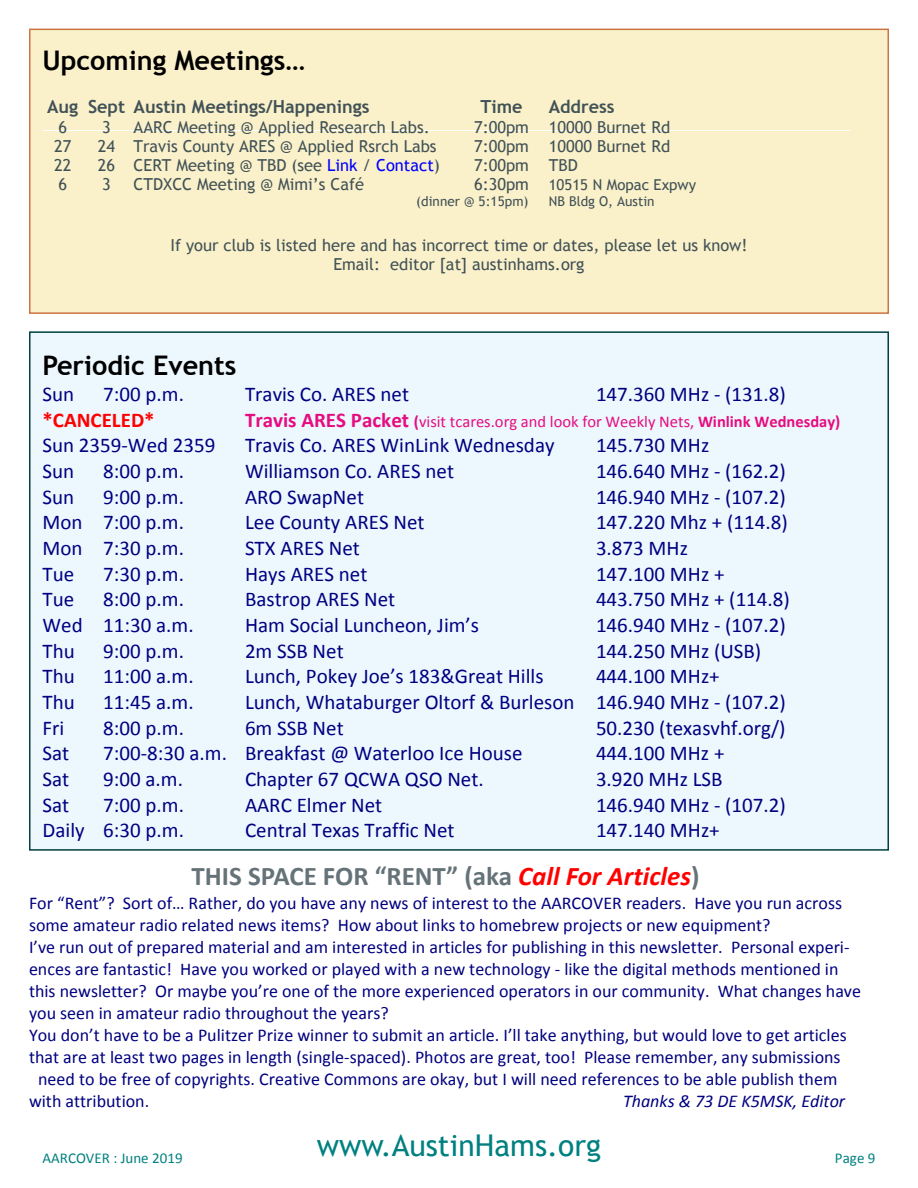
<style>
.page{position:relative;width:918px;height:1188px;background:#fff}
.page>*{position:absolute;margin:0;border:0;box-sizing:border-box;transform-origin:0 0}
.t1{font:30px "Trebuchet MS";color:#008080}
.t2{font:700 27px "Calibri";color:#657379}
.t3{font:700 27px "Trebuchet MS";color:#000}
.t4{font:21px "Calibri";color:#000080}
.t5{font:700 21px "Calibri";color:#f00}
.t6{font:18px "Calibri";color:#000080}
.t7{font:700 18px "Trebuchet MS";color:#415156}
.t8{font:italic 18px "Calibri";color:#000080}
.t9{font:16.5px/19.2px "Trebuchet MS";color:#415156;text-align:center}
.t10{font:16.5px "Calibri";color:#e60c80}
.t11{font:15px "Calibri";color:#008080}
.t12{font:15px "Trebuchet MS";color:#415156}
.t13{font:13.5px "Trebuchet MS";color:#415156}
.s1{color:#00f}
.s2{font-size:16.5px}
.s3{font-weight:700;font-size:21px}
.s4{font-weight:700}
.s5{font-style:italic;color:#f00}
</style>
<div class="page">
<div style="left:29px;top:29px;width:860px;height:285px;background:#faf1ca;border:2px solid #cc7543"></div>
<hr style="left:43px;top:130px;width:807px;height:1px;background:#fff">
<div style="left:29px;top:331px;width:860px;height:520px;background:#ecf7fe;border:2px solid #004040"></div>
<h2 class="t3" style="left:43px;top:50px;width:264px">Upcoming Meetings…</h2>
<p class="t7" style="left:47px;top:100px;width:324px">Aug Sept Austin Meetings/Happenings</p>
<p class="t7" style="left:480px;top:100px;width:44px">Time</p>
<p class="t7" style="left:549px;top:100px;width:67px">Address</p>
<p class="t9" style="left:58px;top:119px;width:10px">6</p>
<p class="t9" style="left:102px;top:119px;width:10px">3</p>
<p class="t9" style="left:134px;top:119px;width:298px">AARC Meeting @ Applied Research Labs.</p>
<p class="t9" style="left:474px;top:119px;width:198px">7:00pm 10000 Burnet Rd</p>
<p class="t9" style="left:54px;top:138px;width:19px">27</p>
<p class="t9" style="left:98px;top:138px;width:340px">24 Travis County ARES @ Applied Rsrch Labs</p>
<p class="t9" style="left:474px;top:138px;width:198px">7:00pm 10000 Burnet Rd</p>
<p class="t9" style="left:54px;top:157px;width:19px">22</p>
<p class="t9" style="left:98px;top:157px;width:344px">26 CERT Meeting @ TBD (see <span class="s1">Link</span> / <span class="s1">Contact</span>)</p>
<p class="t9" style="left:474px;top:157px;width:105px">7:00pm TBD</p>
<p class="t9" style="left:58px;top:176px;width:10px">6</p>
<p class="t9" style="left:102px;top:176px;width:10px">3</p>
<p class="t9" style="left:134px;top:176px;width:232px">CTDXCC Meeting @ Mimi’s Café</p>
<p class="t12" style="left:474px;top:179px;width:224px"><span class="s2">6:30pm</span> 10515 N Mopac Expwy</p>
<p class="t13" style="left:416px;top:197px;width:114px">(dinner @ 5:15pm)</p>
<p class="t13" style="left:549px;top:197px;width:107px">NB Bldg O, Austin</p>
<p class="t9" style="left:170px;top:237px;width:579px">If your club is listed here and has incorrect time or dates, please let us know!<br>Email: editor [at] austinhams.org</p>
<h2 class="t3" style="left:43px;top:355px;width:196px">Periodic Events</h2>
<p class="t4" style="left:43px;top:385px;width:33px">Sun</p>
<p class="t4" style="left:103px;top:385px;width:82px">7:00 p.m.</p>
<p class="t4" style="left:245px;top:385px;width:166px">Travis Co. ARES net</p>
<p class="t4" style="left:596px;top:385px;width:191px">147.360 MHz - (131.8)</p>
<p class="t5" style="left:43px;top:411px;width:114px">*CANCELED*</p>
<p class="t10" style="left:245px;top:414px;width:597px"><span class="s3">Travis ARES Packet</span> <span class="s4">(</span>visit tcares.org and look for Weekly Nets, <span class="s4">Winlink Wednesday)</span></p>
<p class="t4" style="left:43px;top:437px;width:174px">Sun 2359-Wed 2359</p>
<p class="t4" style="left:245px;top:437px;width:311px">Travis Co. ARES WinLink Wednesday</p>
<p class="t4" style="left:596px;top:437px;width:115px">145.730 MHz</p>
<p class="t4" style="left:43px;top:462px;width:33px">Sun</p>
<p class="t4" style="left:103px;top:462px;width:82px">8:00 p.m.</p>
<p class="t4" style="left:245px;top:462px;width:211px">Williamson Co. ARES net</p>
<p class="t4" style="left:596px;top:462px;width:191px">146.640 MHz - (162.2)</p>
<p class="t4" style="left:43px;top:488px;width:33px">Sun</p>
<p class="t4" style="left:103px;top:488px;width:82px">9:00 p.m.</p>
<p class="t4" style="left:245px;top:488px;width:121px">ARO SwapNet</p>
<p class="t4" style="left:596px;top:488px;width:191px">146.940 MHz - (107.2)</p>
<p class="t4" style="left:43px;top:514px;width:143px">Mon 7:00 p.m.</p>
<p class="t4" style="left:245px;top:514px;width:181px">Lee County ARES Net</p>
<p class="t4" style="left:596px;top:514px;width:193px">147.220 Mhz + (114.8)</p>
<p class="t4" style="left:43px;top:539px;width:143px">Mon 7:30 p.m.</p>
<p class="t4" style="left:245px;top:539px;width:116px">STX ARES Net</p>
<p class="t4" style="left:596px;top:539px;width:94px">3.873 MHz</p>
<p class="t4" style="left:43px;top:565px;width:33px">Tue</p>
<p class="t4" style="left:103px;top:565px;width:82px">7:30 p.m.</p>
<p class="t4" style="left:245px;top:565px;width:124px">Hays ARES net</p>
<p class="t4" style="left:596px;top:565px;width:130px">147.100 MHz +</p>
<p class="t4" style="left:43px;top:591px;width:33px">Tue</p>
<p class="t4" style="left:103px;top:591px;width:82px">8:00 p.m.</p>
<p class="t4" style="left:245px;top:591px;width:152px">Bastrop ARES Net</p>
<p class="t4" style="left:596px;top:591px;width:195px">443.750 MHz + (114.8)</p>
<p class="t4" style="left:43px;top:616px;width:153px">Wed 11:30 a.m.</p>
<p class="t4" style="left:245px;top:616px;width:236px">Ham Social Luncheon, Jim’s</p>
<p class="t4" style="left:596px;top:616px;width:191px">146.940 MHz - (107.2)</p>
<p class="t4" style="left:43px;top:642px;width:34px">Thu</p>
<p class="t4" style="left:103px;top:642px;width:82px">9:00 p.m.</p>
<p class="t4" style="left:245px;top:642px;width:100px">2m SSB Net</p>
<p class="t4" style="left:596px;top:642px;width:167px">144.250 MHz (USB)</p>
<p class="t4" style="left:43px;top:668px;width:34px">Thu</p>
<p class="t4" style="left:103px;top:668px;width:92px">11:00 a.m.</p>
<p class="t4" style="left:245px;top:668px;width:300px">Lunch, Pokey Joe’s 183&amp;Great Hills</p>
<p class="t4" style="left:596px;top:668px;width:125px">444.100 MHz+</p>
<p class="t4" style="left:43px;top:693px;width:34px">Thu</p>
<p class="t4" style="left:103px;top:693px;width:92px">11:45 a.m.</p>
<p class="t4" style="left:245px;top:693px;width:542px">Lunch, Whataburger Oltorf &amp; Burleson 146.940 MHz - (107.2)</p>
<p class="t4" style="left:43px;top:719px;width:23px">Fri</p>
<p class="t4" style="left:103px;top:719px;width:82px">8:00 p.m.</p>
<p class="t4" style="left:245px;top:719px;width:100px">6m SSB Net</p>
<p class="t4" style="left:596px;top:719px;width:191px">50.230 (texasvhf.org/)</p>
<p class="t4" style="left:43px;top:744px;width:28px">Sat</p>
<p class="t4" style="left:103px;top:744px;width:421px">7:00-8:30 a.m. Breakfast @ Waterloo Ice House</p>
<p class="t4" style="left:596px;top:744px;width:130px">444.100 MHz +</p>
<p class="t4" style="left:43px;top:770px;width:28px">Sat</p>
<p class="t4" style="left:103px;top:770px;width:81px">9:00 a.m.</p>
<p class="t4" style="left:245px;top:770px;width:240px">Chapter 67 QCWA QSO Net.</p>
<p class="t4" style="left:596px;top:770px;width:128px">3.920 MHz LSB</p>
<p class="t4" style="left:43px;top:796px;width:28px">Sat</p>
<p class="t4" style="left:103px;top:796px;width:82px">7:00 p.m.</p>
<p class="t4" style="left:245px;top:796px;width:139px">AARC Elmer Net</p>
<p class="t4" style="left:596px;top:796px;width:191px">146.940 MHz - (107.2)</p>
<p class="t4" style="left:43px;top:821px;width:143px">Daily 6:30 p.m.</p>
<p class="t4" style="left:245px;top:821px;width:211px">Central Texas Traffic Net</p>
<p class="t4" style="left:596px;top:821px;width:125px">147.140 MHz+</p>
<h2 class="t2" style="left:192px;top:864px;width:509px">THIS SPACE FOR “RENT” (aka <span class="s5">Call For Articles</span>)</h2>
<p class="t6" style="left:29px;top:895px;width:815px">For “Rent”? Sort of… Rather, do you have any news of interest to the AARCOVER readers. Have you run across</p>
<p class="t6" style="left:29px;top:917px;width:743px">some amateur radio related news items? How about links to homebrew projects or new equipment?</p>
<p class="t6" style="left:29px;top:939px;width:822px">I’ve run out of prepared material and am interested in articles for publishing in this newsletter. Personal experi-</p>
<p class="t6" style="left:29px;top:961px;width:811px">ences are fantastic! Have you worked or played with a new technology - like the digital methods mentioned in</p>
<p class="t6" style="left:29px;top:983px;width:834px">this newsletter? Or maybe you’re one of the more experienced operators in our community. What changes have</p>
<p class="t6" style="left:29px;top:1005px;width:361px">you seen in amateur radio throughout the years?</p>
<p class="t6" style="left:29px;top:1027px;width:819px">You don’t have to be a Pulitzer Prize winner to submit an article. I’ll take anything, but would love to get articles</p>
<p class="t6" style="left:29px;top:1049px;width:813px">that are at least two pages in length (single-spaced). Photos are great, too! Please remember, any submissions</p>
<p class="t6" style="left:38px;top:1071px;width:801px">need to be free of copyrights. Creative Commons are okay, but I will need references to be able publish them</p>
<p class="t6" style="left:29px;top:1093px;width:122px">with attribution.</p>
<p class="t8" style="left:623px;top:1093px;width:224px">Thanks &amp; 73 DE K5MSK, Editor</p>
<h1 class="t1" style="left:317px;top:1134px;width:286px">www.AustinHams.org</h1>
<p class="t11" style="left:43px;top:1151px;width:142px">AARCOVER : June 2019</p>
<p class="t11" style="left:835px;top:1151px;width:42px">Page 9</p>
</div>
